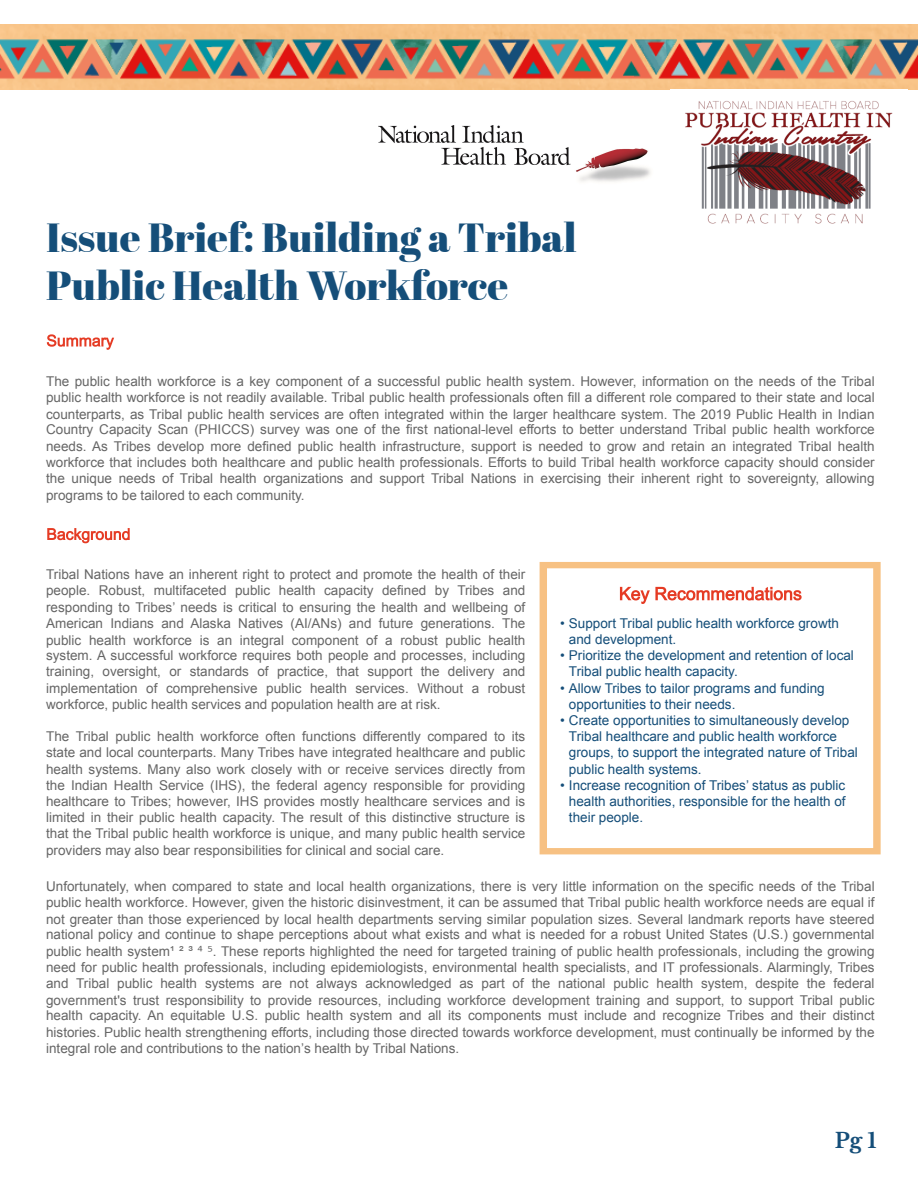
<style>
.page{position:relative;width:918px;height:1188px;background:#fff}
.page>*{position:absolute;margin:0;border:0;box-sizing:border-box;transform-origin:0 0}
.t1{font:40.5px/48.3px "Abril Fatface";color:#154e79}
.t2{font:700 21px "Libre Baskerville";color:#154e79}
.t3{font:13.5px/16.2px "Arial";color:#666;text-align:justify}
.t4{font:13.5px/15.8px "Arial";color:#154e79}
.s1{font-family:"DejaVu Sans"}
</style>
<div class="page">
<img style="left:0;top:25px;width:918px;height:65px">
<img style="left:685px;top:100px;width:208px;height:124px">
<svg style="left:47px;top:334px;width:67px;height:16px"></svg>
<svg style="left:540px;top:562px;width:341px;height:292px"></svg>
<svg style="left:620px;top:587px;width:182px;height:17px"></svg>
<svg style="left:47px;top:528px;width:83px;height:15px"></svg>
<img style="left:378px;top:126px;width:273px;height:56px">
<h1 class="t1" style="left:46px;top:213px;width:532px">Issue Brief: Building a Tribal<br>Public Health Workforce</h1>
<p class="t3" style="left:46px;top:373px;width:830px">The public health workforce is a key component of a successful public health system. However, information on the needs of the Tribal public health workforce is not readily available. Tribal public health professionals often fill a different role compared to their state and local counterparts, as Tribal public health services are often integrated within the larger healthcare system. The 2019 Public Health in Indian Country Capacity Scan (PHICCS) survey was one of the first national-level efforts to better understand Tribal public health workforce needs. As Tribes develop more defined public health infrastructure, support is needed to grow and retain an integrated Tribal health workforce that includes both healthcare and public health professionals. Efforts to build Tribal health workforce capacity should consider the unique needs of Tribal health organizations and support Tribal Nations in exercising their inherent right to sovereignty, allowing programs to be tailored to each community.</p>
<p class="t3" style="left:46px;top:567px;width:481px">Tribal Nations have an inherent right to protect and promote the health of their people. Robust, multifaceted public health capacity defined by Tribes and responding to Tribes’ needs is critical to ensuring the health and wellbeing of American Indians and Alaska Natives (AI/ANs) and future generations. The public health workforce is an integral component of a robust public health system. A successful workforce requires both people and processes, including training, oversight, or standards of practice, that support the delivery and implementation of comprehensive public health services. Without a robust workforce, public health services and population health are at risk.</p>
<p class="t3" style="left:46px;top:729px;width:481px">The Tribal public health workforce often functions differently compared to its state and local counterparts. Many Tribes have integrated healthcare and public health systems. Many also work closely with or receive services directly from the Indian Health Service (IHS), the federal agency responsible for providing healthcare to Tribes; however, IHS provides mostly healthcare services and is limited in their public health capacity. The result of this distinctive structure is that the Tribal public health workforce is unique, and many public health service providers may also bear responsibilities for clinical and social care.</p>
<p class="t4" style="left:569px;top:615px;width:272px;text-indent:-9px">• Support Tribal public health workforce growth and development.</p>
<p class="t4" style="left:569px;top:648px;width:286px;text-indent:-9px">• Prioritize the development and retention of local<br>Tribal public health capacity.</p>
<p class="t4" style="left:569px;top:680px;width:257px;text-indent:-9px">• Allow Tribes to tailor programs and funding opportunities to their needs.</p>
<p class="t4" style="left:569px;top:712px;width:290px;line-height:16.5px;text-indent:-9px">• Create opportunities to simultaneously develop Tribal healthcare and public health workforce groups, to support the integrated nature of Tribal public health systems.</p>
<p class="t4" style="left:569px;top:777px;width:278px;line-height:16.4px;text-align:justify;text-indent:-9px">• Increase recognition of Tribes’ status as public health authorities, responsible for the health of their people.</p>
<p class="t3" style="left:46px;top:878px;width:830px">Unfortunately, when compared to state and local health organizations, there is very little information on the specific needs of the Tribal public health workforce. However, given the historic disinvestment, it can be assumed that Tribal public health workforce needs are equal if not greater than those experienced by local health departments serving similar population sizes. Several landmark reports have steered national policy and continue to shape perceptions about what exists and what is needed for a robust United States (U.S.) governmental public health system¹ ² ³ <span class="s1">⁴ ⁵</span>. These reports highlighted the need for targeted training of public health professionals, including the growing need for public health professionals, including epidemiologists, environmental health specialists, and IT professionals. Alarmingly, Tribes and Tribal public health systems are not always acknowledged as part of the national public health system, despite the federal government's trust responsibility to provide resources, including workforce development training and support, to support Tribal public health capacity. An equitable U.S. public health system and all its components must include and recognize Tribes and their distinct histories. Public health strengthening efforts, including those directed towards workforce development, must continually be informed by the integral role and contributions to the nation’s health by Tribal Nations.</p>
<h2 class="t2" style="left:835px;top:1128px;width:43px">Pg 1</h2>
</div>
